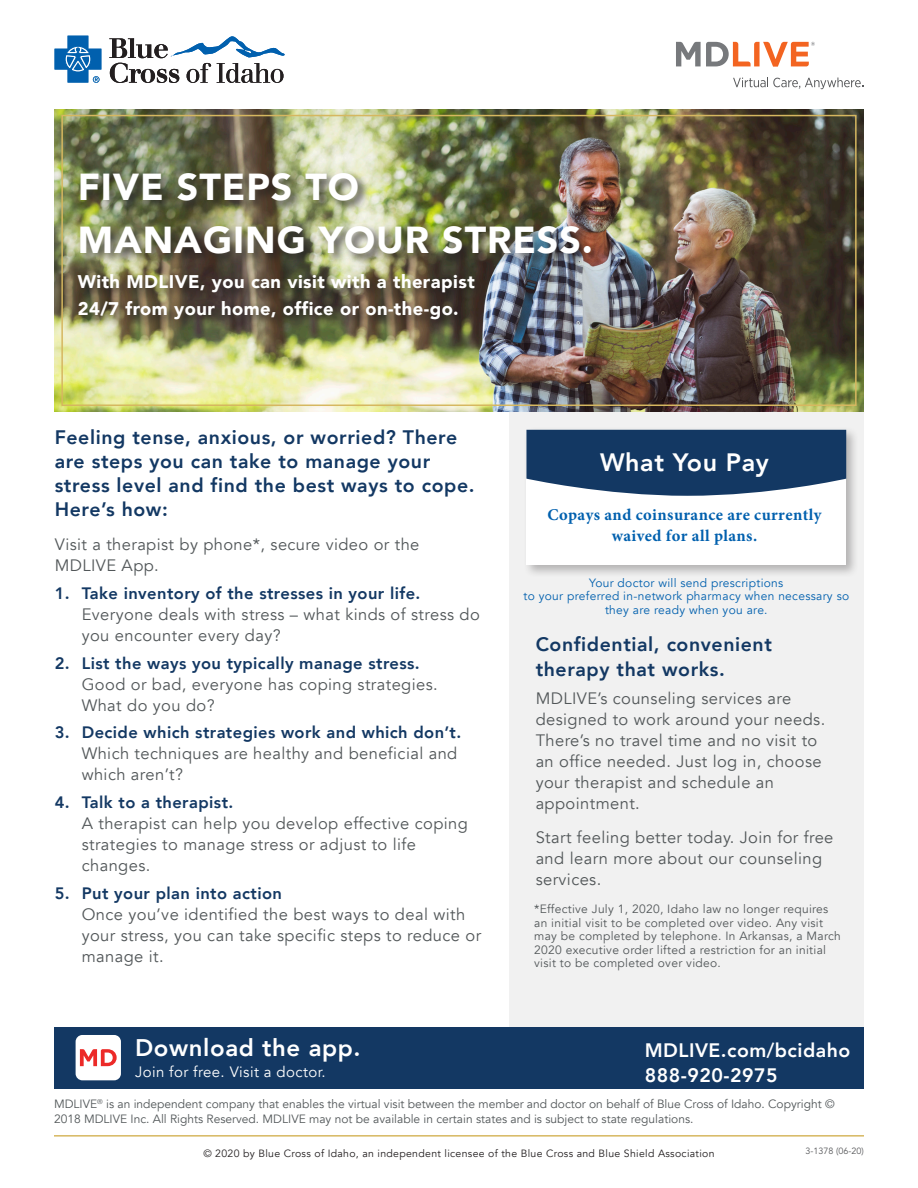
<style>
.page{position:relative;width:918px;height:1188px;background:#fff}
.page>*{position:absolute;margin:0;border:0;box-sizing:border-box;transform-origin:0 0}
.Page_Header{font:900 37.5px/52.5px "Avenir";letter-spacing:.025em;color:#fff}
.Intro_Text{font:800 25.05px "Avenir";letter-spacing:.025em;color:#fff}
.Intro_Text-2{font:800 24px "Avenir";letter-spacing:.025em;color:#fff}
.Headline{font:800 19.5px/24px "Avenir";letter-spacing:.03em;color:#133863}
.Intro_Text-3{font:800 19.5px "Avenir";letter-spacing:.025em;color:#fff}
.Page_Sub_Header{font:900 18.3px/26.7px "Avenir";letter-spacing:.025em;color:#fff}
.Body_Copy{font:16.5px/21px "Avenir";letter-spacing:.025em;color:#525759}
.Intro_Text-4{font:700 16.5px/21px "Minion Pro";letter-spacing:.025em;color:#0160ae;text-align:center}
.Intro_Text-5{font:15px "Avenir";letter-spacing:.025em;color:#fff}
.Intro_Text-6{font:12px/15px "Avenir";color:#525759}
.Intro_Text-7{font:12px/13.5px "Avenir";letter-spacing:.025em;color:#525759}
.Intro_Text-8{font:12px/13.5px "Avenir";letter-spacing:.025em;color:#0160ae;text-align:center}
.t1{font:10.5px "Avenir";letter-spacing:.03em;color:#231f20}
._6_Form_Number{font:9px "Avenir LT Pro";color:#57585a}
.s1{font-weight:800;color:#133863}
</style>
<div class="page">
<div style="left:509px;top:413px;width:355px;height:633px;background:#f1f1f1"></div>
<hr style="left:54px;top:1135px;width:810px;height:2px;background:#d6b760">
<svg style="left:55px;top:36px;width:46px;height:47px"></svg>
<svg style="left:109px;top:36px;width:176px;height:47px"></svg>
<img style="left:54px;top:109px;width:810px;height:303px">
<div style="left:61px;top:115px;width:796px;height:291px;border:2px solid #d6b760"></div>
<div style="left:77px;top:170px;width:526px;height:95px;background:#231f20;opacity:.75"></div>
<div style="left:76px;top:272px;width:411px;height:60px;background:#231f20;opacity:.75"></div>
<div style="left:523px;top:426px;width:336px;height:152px;background:#231f20;opacity:.3"></div>
<div style="left:526px;top:430px;width:320px;height:135px;background:#fff"></div>
<svg style="left:526px;top:430px;width:320px;height:66px;background:#2a4b72"></svg>
<svg style="left:676px;top:42px;width:139px;height:25px"></svg>
<svg style="left:733px;top:78px;width:130px;height:11px"></svg>
<div style="left:54px;top:1027px;width:810px;height:61px;background:#133863"></div>
<div style="left:76px;top:1035px;width:45px;height:45px;background:#fff;border-radius:7px"></div>
<svg style="left:80px;top:1049px;width:37px;height:17px"></svg>
<p class="Page_Header" style="left:78px;top:160px;width:517px">FIVE STEPS TO<br>MANAGING YOUR STRESS.</p>
<p class="Page_Sub_Header" style="left:78px;top:268px;width:399px">With MDLIVE, you can visit with a therapist<br>24/7 from your home, office or on-the-go.</p>
<p class="Headline" style="left:55px;top:425px;width:421px">Feeling tense, anxious, or worried? There are steps you can take to manage your stress level and find the best ways to cope.<br>Here’s how:</p>
<p class="Body_Copy" style="left:55px;top:534px;width:366px">Visit a therapist by phone*, secure video or the<br>MDLIVE App.</p>
<p class="Body_Copy" style="left:82px;top:583px;width:400px;text-indent:-27px"><span class="s1">1. Take inventory of the stresses in your life.<br></span>Everyone deals with stress – what kinds of stress do you encounter every day?</p>
<p class="Body_Copy" style="left:82px;top:653px;width:358px;text-indent:-27px"><span class="s1">2. List the ways you typically manage stress.<br></span>Good or bad, everyone has coping strategies.<br>What do you do?</p>
<p class="Body_Copy" style="left:82px;top:723px;width:381px;text-indent:-27px"><span class="s1">3. Decide which strategies work and which don’t.<br></span>Which techniques are healthy and beneficial and which aren’t?</p>
<p class="Body_Copy" style="left:82px;top:792px;width:388px;text-indent:-27px"><span class="s1">4. Talk to a therapist.<br></span>A therapist can help you develop effective coping strategies to manage stress or adjust to life changes.</p>
<p class="Body_Copy" style="left:82px;top:883px;width:401px;text-indent:-27px"><span class="s1">5. Put your plan into action<br></span>Once you’ve identified the best ways to deal with your stress, you can take specific steps to reduce or manage it.</p>
<p class="Intro_Text" style="left:600px;top:443px;width:170px">What You Pay</p>
<p class="Intro_Text-4" style="left:548px;top:504px;width:275px">Copays and coinsurance are currently waived for all plans.</p>
<p class="Intro_Text-8" style="left:589px;top:576px;width:196px">Your doctor will send prescriptions</p>
<p class="Intro_Text-8" style="left:523px;top:589px;width:327px">to your preferred in-network pharmacy when necessary so they are ready when you are.</p>
<p class="Headline" style="left:536px;top:631px;width:238px;line-height:25.5px">Confidential, convenient therapy that works.</p>
<p class="Body_Copy" style="left:536px;top:688px;width:291px">MDLIVE’s counseling services are designed to work around your needs.<br>There’s no travel time and no visit to an office needed. Just log in, choose your therapist and schedule an appointment.</p>
<p class="Body_Copy" style="left:536px;top:828px;width:299px">Start feeling better today. Join for free and learn more about our counseling services.</p>
<p class="Intro_Text-7" style="left:534px;top:902px;width:308px">*Effective July 1, 2020, Idaho law no longer requires an initial visit to be completed over video. Any visit may be completed by telephone. In Arkansas, a March 2020 executive order lifted a restriction for an initial visit to be completed over video.</p>
<p class="Intro_Text-2" style="left:135px;top:1029px;width:227px">Download the app.</p>
<p class="Intro_Text-5" style="left:135px;top:1063px;width:192px">Join for free. Visit a doctor.</p>
<p class="Intro_Text-3" style="left:645px;top:1035px;width:207px">MDLIVE.com/bcidaho</p>
<p class="Intro_Text-3" style="left:645px;top:1060px;width:134px">888-920-2975</p>
<p class="Intro_Text-6" style="left:54px;top:1097px;width:782px">MDLIVE<sup>®</sup> is an independent company that enables the virtual visit between the member and doctor on behalf of Blue Cross of Idaho. Copyright ©<br>2018 MDLIVE Inc. All Rights Reserved. MDLIVE may not be available in certain states and is subject to state regulations.</p>
<p class="_6_Form_Number" style="left:806px;top:1146px;width:60px">3-1378 (06-20)</p>
<p class="t1" style="left:203px;top:1147px;width:513px">© 2020 by Blue Cross of Idaho, an independent licensee of the Blue Cross and Blue Shield Association</p>
</div>
